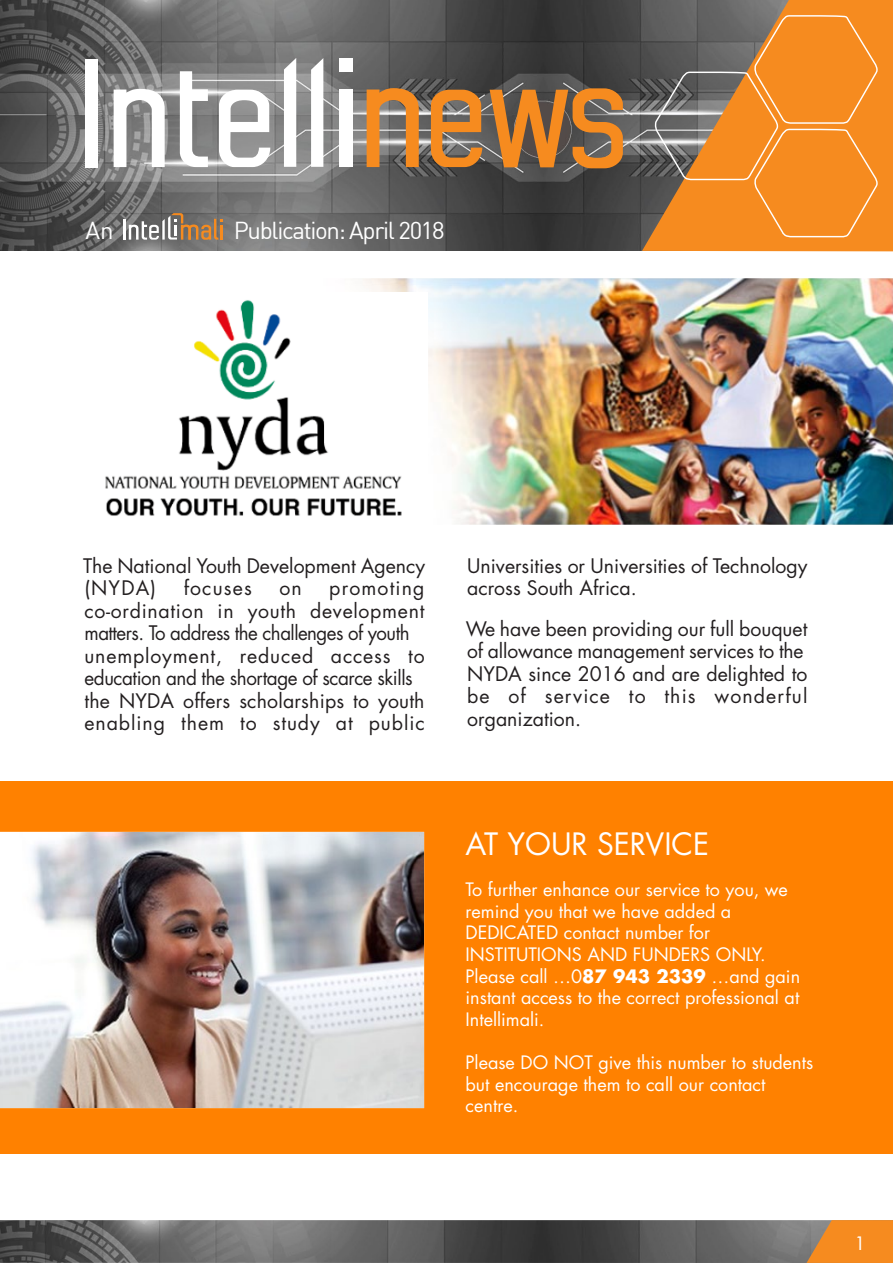
<style>
.page{position:relative;width:893px;height:1263px;background:#fff}
.page>*{position:absolute;margin:0;border:0;box-sizing:border-box;transform-origin:0 0}
.t1{font:30px "Futura Std";color:#fff}
.t2{font:24px "DIN";letter-spacing:-.055em;color:#fff}
.t3{font:19.5px/22.5px "Futura Std";color:#231f20}
.t4{font:19.5px "Futura Std";letter-spacing:.06em;color:#231f20}
.t5{font:18px/21.6px "Futura Std";color:#fff}
.s1{font-weight:700}
</style>
<div class="page">
<div style="left:0;top:781px;width:893px;height:373px;background:#ff8100"></div>
<img style="left:0;top:0;width:642px;height:251px">
<div style="left:85px;top:59px;width:12px;height:108px;background:#fff"></div>
<div style="left:339px;top:59px;width:13px;height:13px;background:#fff"></div>
<svg style="left:180px;top:71px;width:28px;height:96px"></svg>
<svg style="left:114px;top:89px;width:51px;height:78px"></svg>
<div style="left:339px;top:90px;width:13px;height:77px;background:#fff"></div>
<svg style="left:219px;top:90px;width:51px;height:77px"></svg>
<svg style="left:284px;top:58px;width:12px;height:109px"></svg>
<svg style="left:367px;top:88px;width:52px;height:79px;background:#bf8449"></svg>
<svg style="left:431px;top:90px;width:51px;height:77px;background:#bd8042"></svg>
<svg style="left:311px;top:58px;width:12px;height:109px"></svg>
<svg style="left:490px;top:88px;width:133px;height:80px;background:#a7713a"></svg>
<svg style="left:642px;top:0;width:251px;height:251px;background:#bd7a37"></svg>
<svg style="left:655px;top:14px;width:223px;height:224px;background:#d08539"></svg>
<hr style="left:123px;top:219px;width:2px;height:21px;background:#fff">
<svg style="left:129px;top:213px;width:94px;height:27px;background:#938373"></svg>
<img style="left:0;top:1220px;width:806px;height:43px">
<svg style="left:806px;top:1220px;width:87px;height:43px;background:#e48a2e"></svg>
<img style="left:0;top:832px;width:425px;height:276px">
<img style="left:362px;top:278px;width:531px;height:247px">
<img style="left:105px;top:293px;width:323px;height:227px">
<p class="t2" style="left:85px;top:215px;width:30px">An</p>
<p class="t2" style="left:234px;top:215px;width:212px">Publication: April 2018</p>
<p class="t3" style="left:83px;top:555px;width:344px">The National Youth Development Agency (NYDA)</p>
<p class="t4" style="left:184px;top:576px;width:70px">focuses</p>
<p class="t3" style="left:279px;top:577px;width:24px">on</p>
<p class="t3" style="left:84px;top:577px;width:342px;text-indent:245px">promoting co-ordination in youth development matters. To address the challenges of youth unemployment, reduced access to education and the shortage of scarce skills the NYDA offers scholarships to youth enabling them to study at public</p>
<p class="t3" style="left:467px;top:555px;width:342px">Universities or Universities of Technology across South Africa.</p>
<p class="t3" style="left:466px;top:618px;width:343px">We have been providing our full bouquet of allowance management services to the<br>NYDA since 2016 and are delighted to be of service to this wonderful organization.</p>
<h1 class="t1" style="left:465px;top:825px;width:245px">AT YOUR SERVICE</h1>
<p class="t5" style="left:466px;top:879px;width:336px">To further enhance our service to you, we remind you that we have added a<br>DEDICATED contact number for<br>INSTITUTIONS AND FUNDERS ONLY.<br>Please call …0<span class="s1">87 943 2339</span> …and gain instant access to the correct professional at<br>Intellimali.</p>
<p class="t5" style="left:466px;top:1052px;width:349px">Please DO NOT give this number to students but encourage them to call our contact centre.</p>
<p class="t5" style="left:855px;top:1232px;width:13px">1</p>
</div>
